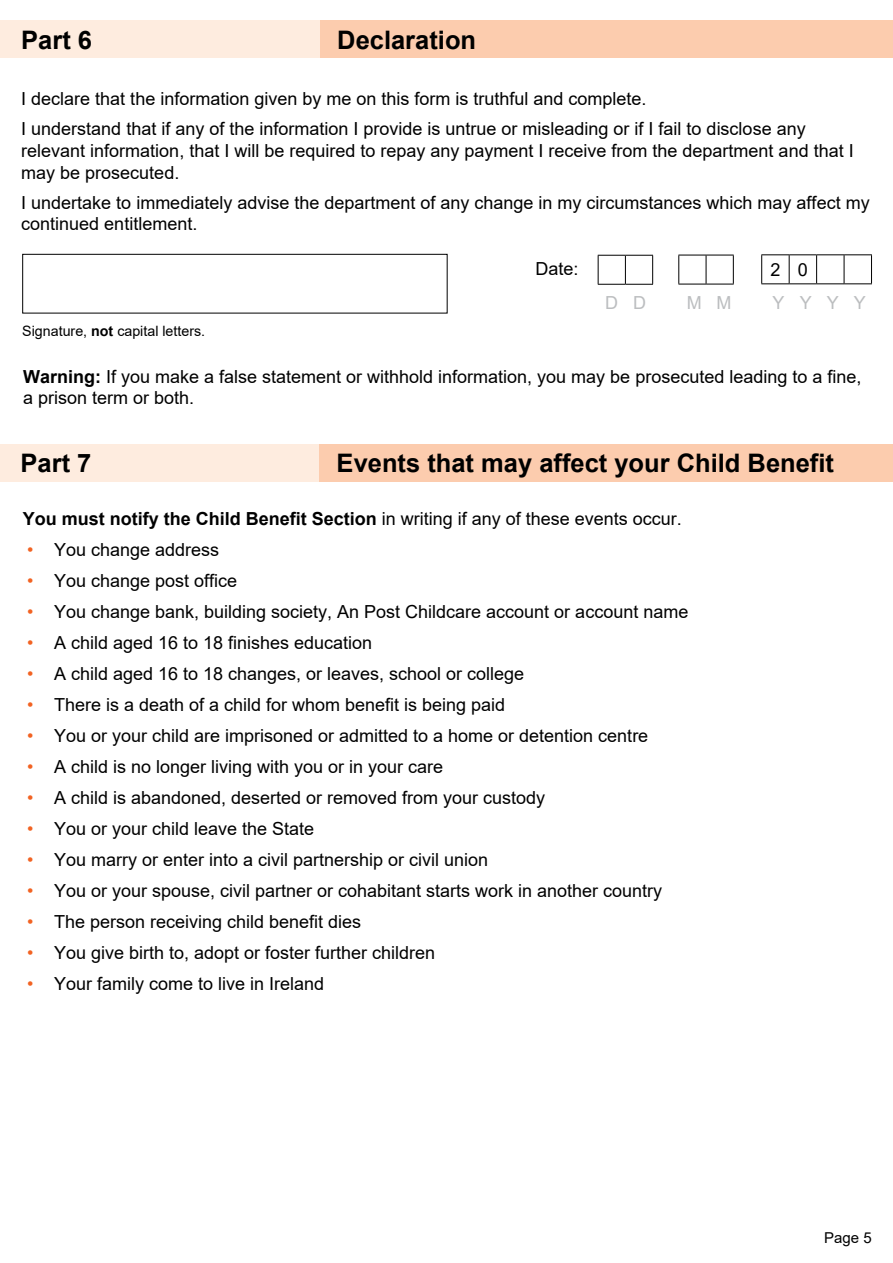
<style>
.page{position:relative;width:893px;height:1263px;background:#fff}
.page>*{position:absolute;margin:0;border:0;box-sizing:border-box;transform-origin:0 0}
.t1{font:700 25.5px "Arial";color:#000}
.t2{font:18px/21.6px "Arial";color:#000}
.t3{font:700 18px "Arial";color:#000}
.t4{font:18px "Arial";color:#bcbec0}
.t5{font:15px "Arial";color:#000}
.t6{font:14.25px "Arial";color:#000}
.s1{font-weight:700}
.s2{font-weight:400}
.s3{color:#f26322}
</style>
<div class="page">
<hr style="left:0;top:20px;width:1px;height:38px;background:#fcccae">
<div style="left:0;top:444px;width:320px;height:38px;background:#feecdf"></div>
<div style="left:320px;top:444px;width:573px;height:38px;background:#fcccae"></div>
<div style="left:1px;top:21px;width:319px;height:37px;background:#feecdf"></div>
<div style="left:320px;top:21px;width:573px;height:37px;background:#fcccae"></div>
<div style="left:22px;top:254px;width:426px;height:59px;border:1px solid #000"></div>
<svg style="left:598px;top:255px;width:55px;height:30px"></svg>
<svg style="left:678px;top:255px;width:56px;height:30px"></svg>
<svg style="left:761px;top:254px;width:111px;height:30px"></svg>
<h1 class="t1" style="left:21px;top:22px;width:72px">Part 6</h1>
<h1 class="t1" style="left:337px;top:22px;width:140px">Declaration</h1>
<p class="t2" style="left:21px;top:84px;width:786px;line-height:30.2px">I declare that the information given by me on this form is truthful and complete.<br>I understand that if any of the information I provide is untrue or misleading or if I fail to disclose any</p>
<p class="t2" style="left:21px;top:140px;width:834px">relevant information, that I will be required to repay any payment I receive from the department and that I may be prosecuted.</p>
<p class="t2" style="left:21px;top:191px;width:850px">I undertake to immediately advise the department of any change in my circumstances which may affect my continued entitlement.</p>
<p class="t6" style="left:22px;top:321px;width:184px">Signature, <span class="s1">not</span> capital letters.</p>
<p class="t2" style="left:535px;top:258px;width:45px">Date:</p>
<p class="t2" style="left:770px;top:259px;width:39px">2 0</p>
<p class="t4" style="left:605px;top:290px;width:43px">D D</p>
<p class="t4" style="left:687px;top:290px;width:46px">M M</p>
<p class="t4" style="left:772px;top:290px;width:95px">Y Y Y Y</p>
<p class="t2" style="left:23px;top:365px;width:840px"><span class="s1">Warning:</span> If you make a false statement or withhold information, you may be prosecuted leading to a fine, a prison term or both.</p>
<h1 class="t1" style="left:21px;top:445px;width:72px">Part 7</h1>
<h1 class="t1" style="left:337px;top:445px;width:499px">Events that may affect your Child Benefit</h1>
<p class="t3" style="left:23px;top:506px;width:661px">You must notify the Child Benefit Section <span class="s2">in writing if any of these events occur.</span></p>
<p class="t2" style="left:27px;top:539px;width:194px"><span class="s3">•</span> You change address</p>
<p class="t2" style="left:27px;top:570px;width:212px"><span class="s3">•</span> You change post office</p>
<p class="t2" style="left:27px;top:601px;width:663px"><span class="s3">•</span> You change bank, building society, An Post Childcare account or account name</p>
<p class="t2" style="left:27px;top:632px;width:347px"><span class="s3">•</span> A child aged 16 to 18 finishes education</p>
<p class="t2" style="left:27px;top:663px;width:499px"><span class="s3">•</span> A child aged 16 to 18 changes, or leaves, school or college</p>
<p class="t2" style="left:27px;top:694px;width:480px"><span class="s3">•</span> There is a death of a child for whom benefit is being paid</p>
<p class="t2" style="left:27px;top:725px;width:623px"><span class="s3">•</span> You or your child are imprisoned or admitted to a home or detention centre</p>
<p class="t2" style="left:27px;top:756px;width:418px"><span class="s3">•</span> A child is no longer living with you or in your care</p>
<p class="t2" style="left:27px;top:787px;width:520px"><span class="s3">•</span> A child is abandoned, deserted or removed from your custody</p>
<p class="t2" style="left:27px;top:818px;width:289px"><span class="s3">•</span> You or your child leave the State</p>
<p class="t2" style="left:27px;top:849px;width:463px"><span class="s3">•</span> You marry or enter into a civil partnership or civil union</p>
<p class="t2" style="left:27px;top:880px;width:637px"><span class="s3">•</span> You or your spouse, civil partner or cohabitant starts work in another country</p>
<p class="t2" style="left:27px;top:911px;width:336px"><span class="s3">•</span> The person receiving child benefit dies</p>
<p class="t2" style="left:27px;top:942px;width:410px"><span class="s3">•</span> You give birth to, adopt or foster further children</p>
<p class="t2" style="left:27px;top:973px;width:299px"><span class="s3">•</span> Your family come to live in Ireland</p>
<p class="t5" style="left:824px;top:1227px;width:49px">Page 5</p>
</div>
